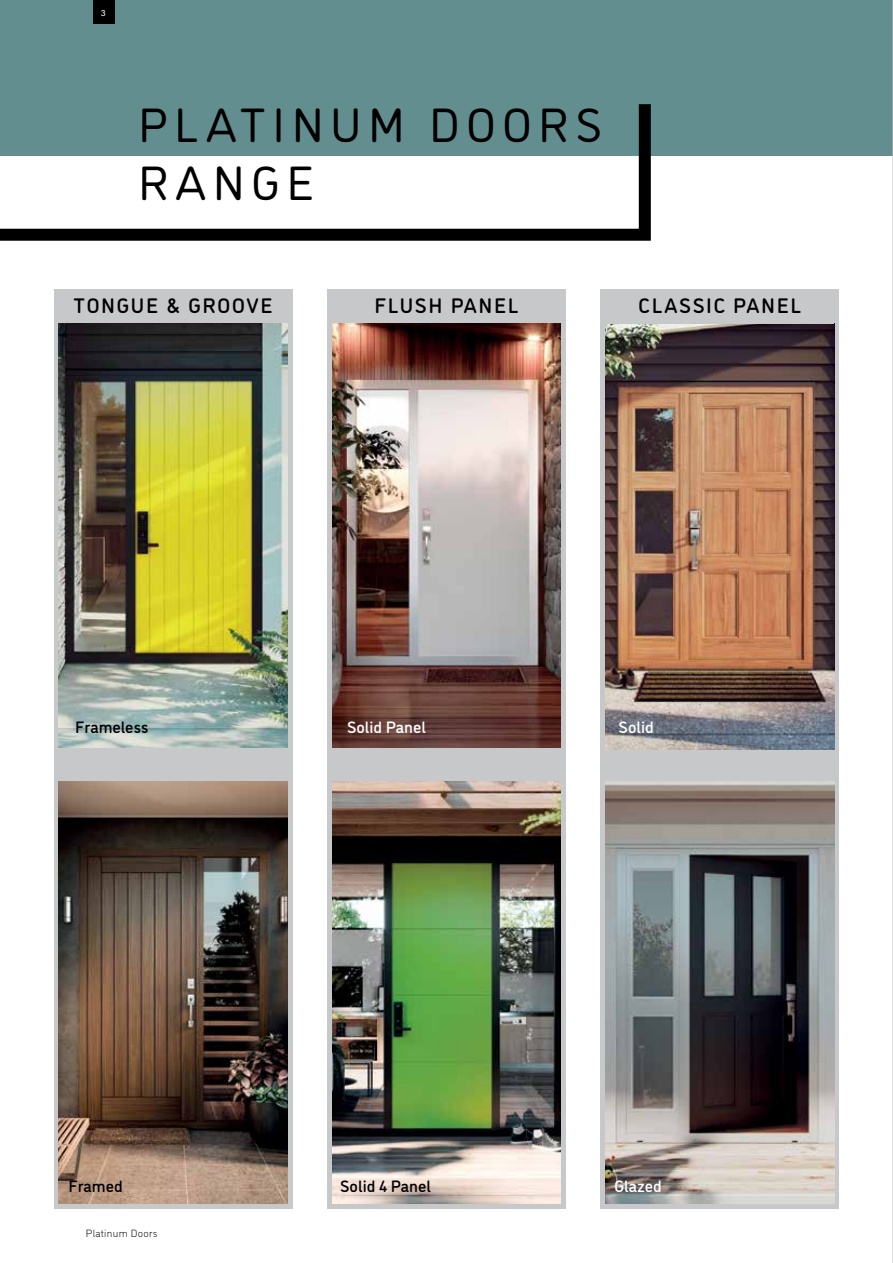
<style>
.page{position:relative;width:893px;height:1263px;background:#fff}
.page>*{position:absolute;margin:0;border:0;box-sizing:border-box;transform-origin:0 0}
.t1{font:48px/57.6px "DI Nosaur";letter-spacing:.14em;color:#000}
.t2{font:500 21px "DI Nosaur";letter-spacing:.08em;color:#000}
.t3{font:500 16.5px "DI Nosaur";color:#000}
.t4{font:500 16.5px "DI Nosaur";color:#fff}
.t5{font:300 10.5px "DI Nosaur";letter-spacing:.03em;color:#000}
.t6{font:9px "Acumin Pro";color:#fff}
</style>
<div class="page">
<div style="left:0;top:0;width:893px;height:155px;background:#638e90"></div>
<div style="left:93px;top:0;width:22px;height:24px;background:#000"></div>
<hr style="left:892px;top:0;width:1px;height:1263px;background:#bcbec0">
<svg style="left:0;top:104px;width:657px;height:137px"></svg>
<svg style="left:54px;top:290px;width:238px;height:919px;background:#bfbfbf"></svg>
<img style="left:59px;top:782px;width:228px;height:421px">
<div style="left:59px;top:290px;width:228px;height:33px;background:#c7c8ca"></div>
<img style="left:59px;top:323px;width:228px;height:425px">
<div style="left:327px;top:290px;width:239px;height:919px;background:#c7c8ca"></div>
<img style="left:332px;top:782px;width:229px;height:421px">
<img style="left:332px;top:323px;width:229px;height:425px">
<svg style="left:601px;top:290px;width:238px;height:919px;background:#c0c0c1"></svg>
<img style="left:606px;top:782px;width:228px;height:421px">
<img style="left:606px;top:323px;width:228px;height:426px">
<div style="left:606px;top:290px;width:228px;height:33px;background:#c7c8ca"></div>
<p class="t6" style="left:101px;top:6px;width:6px">3</p>
<h1 class="t1" style="left:138px;top:94px;width:466px">PLATINUM DOORS<br>RANGE</h1>
<p class="t2" style="left:74px;top:291px;width:200px">TONGUE &amp; GROOVE</p>
<p class="t2" style="left:374px;top:291px;width:146px">FLUSH PANEL</p>
<p class="t2" style="left:639px;top:291px;width:164px">CLASSIC PANEL</p>
<p class="t3" style="left:75px;top:716px;width:75px">Frameless</p>
<p class="t4" style="left:347px;top:716px;width:81px">Solid Panel</p>
<p class="t4" style="left:619px;top:716px;width:37px">Solid</p>
<p class="t3" style="left:68px;top:1174px;width:56px">Framed</p>
<p class="t5" style="left:86px;top:1226px;width:73px">Platinum Doors</p>
<p class="t3" style="left:340px;top:1174px;width:92px">Solid 4 Panel</p>
<p class="t4" style="left:614px;top:1174px;width:49px">Glazed</p>
</div>
